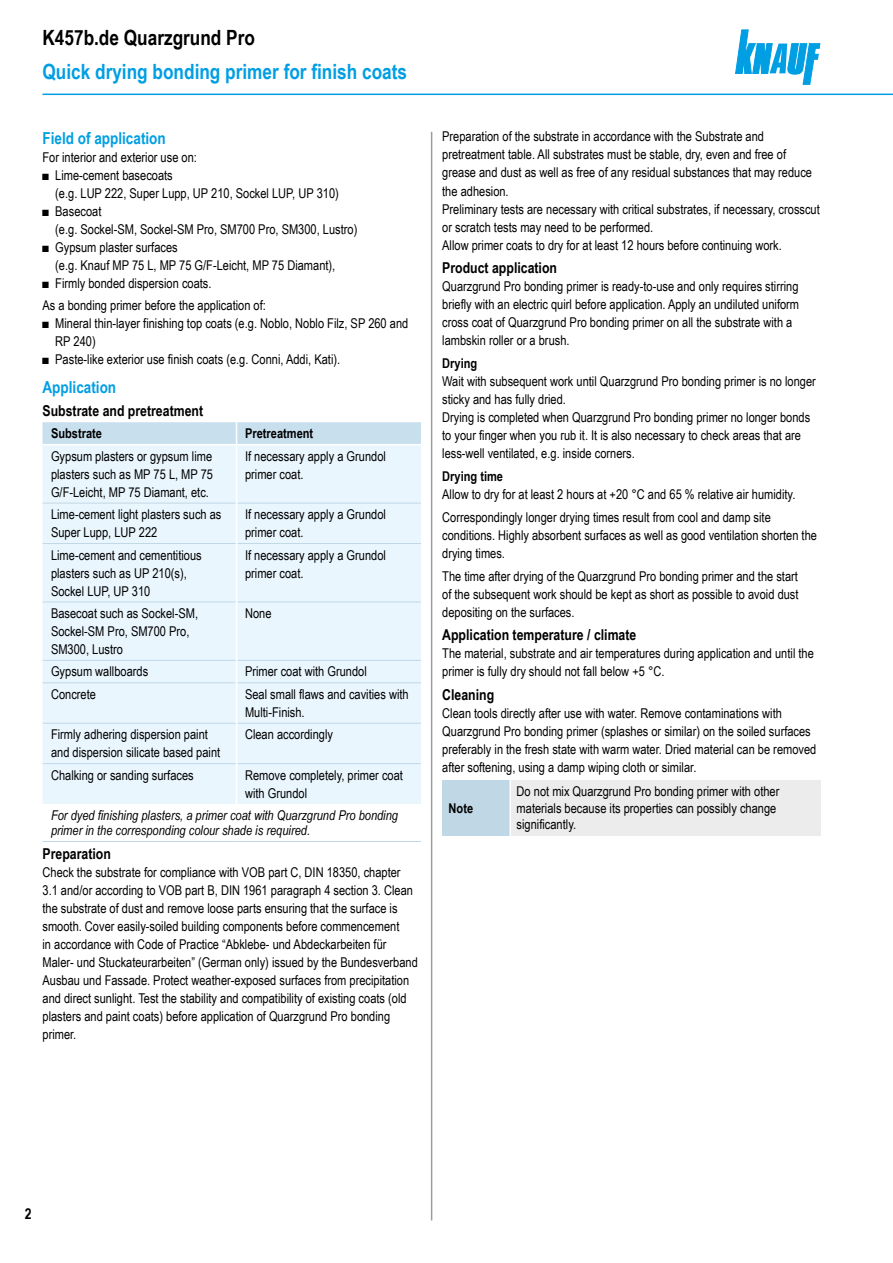
<style>
.page{position:relative;width:893px;height:1263px;background:#fff}
.page>*{position:absolute;margin:0;border:0;box-sizing:border-box;transform-origin:0 0}
.Ue2_Kopf_14cyan_TB{font:700 21px "Arial Narrow";color:#009ee3}
.Ue1_Kopf_14schwarz_T{font:700 21px "Arial Narrow";color:#000}
.Ue3_11cyan_TB{font:700 16.5px "Arial Narrow";color:#009ee3}
.Ue4_10schwarz_TB{font:700 15px "Arial Narrow";color:#000}
.Seite_TB{font:700 15px "Arial Narrow";color:#000}
.Text_TB{font:13.5px/18px "Arial Narrow";color:#000}
.Tab_Text_TB{font:13.5px/18px "Arial Narrow";color:#000}
.Text_Abs_o_TB{font:13.5px/18px "Arial Narrow";color:#000}
.Leg_Tab_TB{font:italic 13.5px/15px "Arial Narrow";color:#000}
.Hinweis_Text_TB{font:13.5px/16.5px "Arial Narrow";color:#000}
.Tab_Kopf_TB{font:700 13.5px "Arial Narrow";color:#000}
.Ue5_9schwarz_TB{font:700 13.5px "Arial Narrow";color:#000}
.Hinweis_TB{font:700 13.5px "Arial Narrow";color:#000}
</style>
<div class="page">
<svg style="left:735px;top:30px;width:85px;height:54px"></svg>
<hr style="left:431px;top:132px;width:1px;height:1088px;background:#9c9c9d">
<hr style="left:43px;top:94px;width:850px;height:1px;background:#009ee3">
<div style="left:43px;top:445px;width:378px;height:359px;background:#eaf6fe"></div>
<hr style="left:43px;top:503px;width:193px;height:1px;background:#c0d8e6">
<hr style="left:237px;top:503px;width:184px;height:1px;background:#c0d8e6">
<hr style="left:43px;top:543px;width:193px;height:1px;background:#c0d8e6">
<hr style="left:237px;top:543px;width:184px;height:1px;background:#c0d8e6">
<hr style="left:43px;top:602px;width:193px;height:1px;background:#c0d8e6">
<hr style="left:237px;top:602px;width:184px;height:1px;background:#c0d8e6">
<hr style="left:43px;top:660px;width:193px;height:1px;background:#c0d8e6">
<hr style="left:237px;top:660px;width:184px;height:1px;background:#c0d8e6">
<hr style="left:43px;top:682px;width:193px;height:1px;background:#c0d8e6">
<hr style="left:237px;top:682px;width:184px;height:1px;background:#c0d8e6">
<hr style="left:43px;top:723px;width:193px;height:1px;background:#c0d8e6">
<hr style="left:237px;top:723px;width:184px;height:1px;background:#c0d8e6">
<hr style="left:43px;top:763px;width:193px;height:1px;background:#c0d8e6">
<hr style="left:237px;top:763px;width:184px;height:1px;background:#c0d8e6">
<div style="left:43px;top:422px;width:378px;height:22px;background:#c8dfed"></div>
<hr style="left:236px;top:445px;width:1px;height:58px;background:#fff">
<hr style="left:236px;top:503px;width:1px;height:40px;background:#fff">
<hr style="left:236px;top:543px;width:1px;height:59px;background:#fff">
<hr style="left:236px;top:602px;width:1px;height:58px;background:#fff">
<svg style="left:236px;top:660px;width:1px;height:23px"></svg>
<hr style="left:236px;top:683px;width:1px;height:40px;background:#fff">
<hr style="left:236px;top:723px;width:1px;height:41px;background:#fff">
<hr style="left:236px;top:764px;width:1px;height:40px;background:#fff">
<hr style="left:43px;top:841px;width:194px;height:1px;background:#c0d8e6">
<hr style="left:237px;top:841px;width:184px;height:1px;background:#c0d8e6">
<div style="left:442px;top:780px;width:68px;height:56px;background:#c0d8e6"></div>
<div style="left:510px;top:780px;width:311px;height:56px;background:#ececec"></div>
<hr style="left:509px;top:780px;width:2px;height:56px;background:#fff">
<p class="Ue1_Kopf_14schwarz_T" style="left:43px;top:22px;width:214px">K457b.de Quarzgrund Pro</p>
<p class="Ue2_Kopf_14cyan_TB" style="left:43px;top:56px;width:366px">Quick drying bonding primer for finish coats</p>
<p class="Ue3_11cyan_TB" style="left:43px;top:125px;width:125px">Field of application</p>
<p class="Text_TB" style="left:43px;top:147px;width:156px">For interior and exterior use on:</p>
<p class="Text_TB" style="left:55px;top:165px;width:285px;text-indent:-13px">■ Lime-cement basecoats<br>(e.g. LUP 222, Super Lupp, UP 210, Sockel LUP, UP 310)</p>
<p class="Text_TB" style="left:55px;top:201px;width:304px;text-indent:-13px">■ Basecoat<br>(e.g. Sockel-SM, Sockel-SM Pro, SM700 Pro, SM300, Lustro)</p>
<p class="Text_TB" style="left:55px;top:237px;width:282px;text-indent:-13px">■ Gypsum plaster surfaces<br>(e.g. Knauf MP 75 L, MP 75 G/F-Leicht, MP 75 Diamant),</p>
<p class="Text_TB" style="left:43px;top:273px;width:171px">■ Firmly bonded dispersion coats.</p>
<p class="Text_Abs_o_TB" style="left:43px;top:296px;width:225px">As a bonding primer before the application of:</p>
<p class="Text_TB" style="left:55px;top:314px;width:355px;text-indent:-13px">■ Mineral thin-layer finishing top coats (e.g. Noblo, Noblo Filz, SP 260 and<br>RP 240)</p>
<p class="Text_TB" style="left:43px;top:350px;width:299px">■ Paste-like exterior use finish coats (e.g. Conni, Addi, Kati).</p>
<p class="Ue3_11cyan_TB" style="left:43px;top:374px;width:75px">Application</p>
<p class="Ue4_10schwarz_TB" style="left:43px;top:400px;width:162px">Substrate and pretreatment</p>
<p class="Tab_Kopf_TB" style="left:51px;top:423px;width:53px">Substrate</p>
<p class="Tab_Kopf_TB" style="left:245px;top:423px;width:70px">Pretreatment</p>
<p class="Tab_Text_TB" style="left:51px;top:446px;width:164px;text-align:justify">Gypsum plasters or gypsum lime plasters such as MP 75 L, MP 75<br>G/F-Leicht, MP 75 Diamant, etc.</p>
<p class="Tab_Text_TB" style="left:245px;top:446px;width:142px">If necessary apply a Grundol primer coat.</p>
<p class="Tab_Text_TB" style="left:51px;top:505px;width:172px">Lime-cement light plasters such as<br>Super Lupp, LUP 222</p>
<p class="Tab_Text_TB" style="left:245px;top:505px;width:142px">If necessary apply a Grundol primer coat.</p>
<p class="Tab_Text_TB" style="left:51px;top:545px;width:152px">Lime-cement and cementitious plasters such as UP 210(s),<br>Sockel LUP, UP 310</p>
<p class="Tab_Text_TB" style="left:245px;top:545px;width:142px">If necessary apply a Grundol primer coat.</p>
<p class="Tab_Text_TB" style="left:51px;top:604px;width:149px">Basecoat such as Sockel-SM,<br>Sockel-SM Pro, SM700 Pro,<br>SM300, Lustro</p>
<p class="Tab_Text_TB" style="left:245px;top:604px;width:28px">None</p>
<p class="Tab_Text_TB" style="left:51px;top:662px;width:99px">Gypsum wallboards</p>
<p class="Tab_Text_TB" style="left:245px;top:662px;width:123px">Primer coat with Grundol</p>
<p class="Tab_Text_TB" style="left:51px;top:685px;width:46px">Concrete</p>
<p class="Tab_Text_TB" style="left:245px;top:685px;width:165px">Seal small flaws and cavities with<br>Multi-Finish.</p>
<p class="Tab_Text_TB" style="left:51px;top:725px;width:171px">Firmly adhering dispersion paint and dispersion silicate based paint</p>
<p class="Tab_Text_TB" style="left:245px;top:725px;width:89px">Clean accordingly</p>
<p class="Tab_Text_TB" style="left:51px;top:765px;width:144px">Chalking or sanding surfaces</p>
<p class="Tab_Text_TB" style="left:245px;top:765px;width:159px">Remove completely, primer coat with Grundol</p>
<p class="Leg_Tab_TB" style="left:51px;top:808px;width:349px">For dyed finishing plasters, a primer coat with Quarzgrund Pro bonding primer in the corresponding colour shade is required.</p>
<p class="Ue4_10schwarz_TB" style="left:43px;top:843px;width:70px">Preparation</p>
<p class="Text_TB" style="left:43px;top:863px;width:377px">Check the substrate for compliance with VOB part C, DIN 18350, chapter 3.1 and/or according to VOB part B, DIN 1961 paragraph 4 section 3. Clean the substrate of dust and remove loose parts ensuring that the surface is smooth. Cover easily-soiled building components before commencement<br>in accordance with Code of Practice “Abklebe- und Abdeckarbeiten für Maler- und Stuckateurarbeiten” (German only) issued by the Bundesverband Ausbau und Fassade. Protect weather-exposed surfaces from precipitation and direct sunlight. Test the stability and compatibility of existing coats (old plasters and paint coats) before application of Quarzgrund Pro bonding primer.</p>
<p class="Text_Abs_o_TB" style="left:442px;top:127px;width:371px">Preparation of the substrate in accordance with the Substrate and pretreatment table. All substrates must be stable, dry, even and free of grease and dust as well as free of any residual substances that may reduce the adhesion.</p>
<p class="Text_TB" style="left:442px;top:199px;width:379px">Preliminary tests are necessary with critical substrates, if necessary, crosscut or scratch tests may need to be performed.</p>
<p class="Text_TB" style="left:442px;top:235px;width:341px">Allow primer coats to dry for at least 12 hours before continuing work.</p>
<p class="Ue4_10schwarz_TB" style="left:442px;top:256px;width:116px">Product application</p>
<p class="Text_TB" style="left:442px;top:277px;width:358px">Quarzgrund Pro bonding primer is ready-to-use and only requires stirring briefly with an electric quirl before application. Apply an undiluted uniform cross coat of Quarzgrund Pro bonding primer on all the substrate with a lambskin roller or a brush.</p>
<p class="Ue5_9schwarz_TB" style="left:442px;top:353px;width:37px">Drying</p>
<p class="Text_TB" style="left:442px;top:372px;width:375px">Wait with subsequent work until Quarzgrund Pro bonding primer is no longer sticky and has fully dried.</p>
<p class="Text_TB" style="left:442px;top:408px;width:369px">Drying is completed when Quarzgrund Pro bonding primer no longer bonds to your finger when you rub it. It is also necessary to check areas that are less-well ventilated, e.g. inside corners.</p>
<p class="Ue5_9schwarz_TB" style="left:442px;top:466px;width:62px">Drying time</p>
<p class="Text_TB" style="left:442px;top:485px;width:355px">Allow to dry for at least 2 hours at +20 °C and 65 % relative air humidity.</p>
<p class="Text_Abs_o_TB" style="left:442px;top:508px;width:376px">Correspondingly longer drying times result from cool and damp site conditions. Highly absorbent surfaces as well as good ventilation shorten the drying times.</p>
<p class="Text_Abs_o_TB" style="left:442px;top:566px;width:358px;text-align:justify">The time after drying of the Quarzgrund Pro bonding primer and the start of the subsequent work should be kept as short as possible to avoid dust depositing on the surfaces.</p>
<p class="Ue4_10schwarz_TB" style="left:442px;top:623px;width:196px">Application temperature / climate</p>
<p class="Text_TB" style="left:442px;top:644px;width:373px">The material, substrate and air temperatures during application and until the primer is fully dry should not fall below +5 °C.</p>
<p class="Ue4_10schwarz_TB" style="left:442px;top:683px;width:53px">Cleaning</p>
<p class="Text_TB" style="left:442px;top:703px;width:376px">Clean tools directly after use with water. Remove contaminations with Quarzgrund Pro bonding primer (splashes or similar) on the soiled surfaces preferably in the fresh state with warm water. Dried material can be removed after softening, using a damp wiping cloth or similar.</p>
<p class="Hinweis_TB" style="left:449px;top:798px;width:26px">Note</p>
<p class="Hinweis_Text_TB" style="left:517px;top:783px;width:264px">Do not mix Quarzgrund Pro bonding primer with other materials because its properties can possibly change significantly.</p>
<p class="Seite_TB" style="left:25px;top:1202px;width:8px">2</p>
</div>
